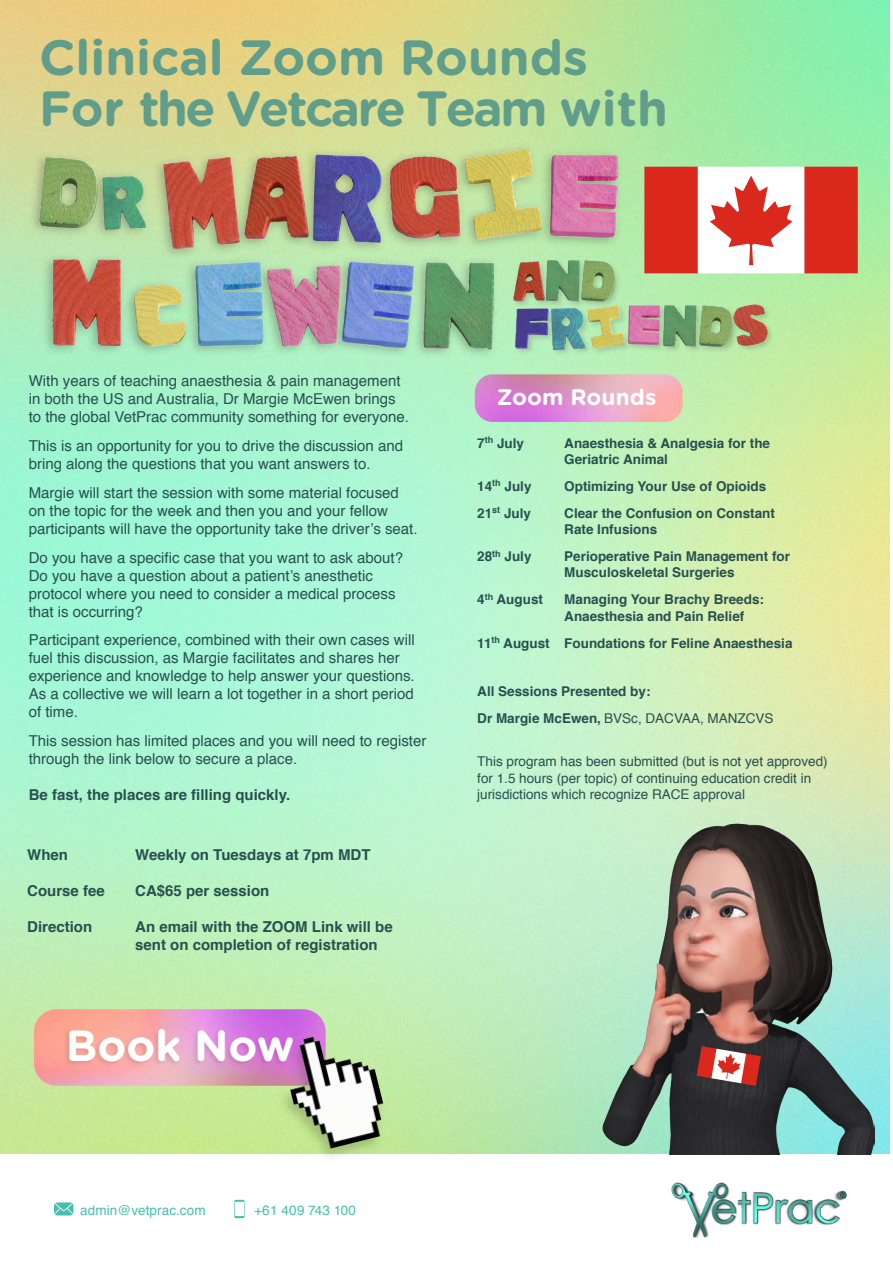
<style>
.page{position:relative;width:893px;height:1263px;background:#fff}
.page>*{position:absolute;margin:0;border:0;box-sizing:border-box;transform-origin:0 0}
.t1{font:700 49.5px/50.2px "Gotham Rounded";color:#609d8a}
.t2{font:700 43.65px "Gotham Rounded";color:#fff}
.t3{font:700 22.5px "Gotham Rounded";color:#fff}
.t4{font:15px/18px "Helvetica";color:#285050}
.t5{font:700 15px/18px "Helvetica";color:#285050}
.t6{font:700 13.5px/16.2px "Helvetica";color:#285050}
.t7{font:13.5px/16.2px "Helvetica";color:#285050}
.t8{font:13.5px "Helvetica";letter-spacing:.01em;color:#47bfaf}
.s1{font-weight:400}
</style>
<div class="page">
<img style="left:0;top:0;width:890px;height:1154px">
<img style="left:671px;top:1182px;width:176px;height:56px">
<img style="left:603px;top:824px;width:271px;height:330px">
<svg style="left:28px;top:142px;width:595px;height:218px;background:#bbe6ae"></svg>
<img style="left:163px;top:146px;width:454px;height:114px">
<img style="left:39px;top:252px;width:454px;height:98px">
<img style="left:39px;top:156px;width:114px;height:75px">
<img style="left:34px;top:1009px;width:292px;height:77px">
<svg style="left:63px;top:1028px;width:216px;height:40px;background:#e497b6"></svg>
<svg style="left:54px;top:1202px;width:19px;height:13px"></svg>
<svg style="left:234px;top:1200px;width:10px;height:18px"></svg>
<div style="left:277px;top:1035px;width:110px;height:129px;background:linear-gradient(to right,#fefefe,#fdfdfd)"></div>
<img style="left:279px;top:1024px;width:112px;height:130px">
<div style="left:512px;top:259px;width:263px;height:97px;background:#b4eeab"></div>
<img style="left:511px;top:248px;width:113px;height:53px">
<img style="left:506px;top:301px;width:265px;height:62px">
<img style="left:475px;top:374px;width:208px;height:48px">
<svg style="left:644px;top:167px;width:214px;height:106px"></svg>
<svg style="left:697px;top:1046px;width:64px;height:40px"></svg>
<h1 class="t1" style="left:39px;top:31px;width:631px">Clinical Zoom Rounds<br>For the Vetcare Team with</h1>
<p class="t4" style="left:29px;top:372px;width:382px">With years of teaching anaesthesia &amp; pain management in both the US and Australia, Dr Margie McEwen brings to the global VetPrac community something for everyone.</p>
<p class="t4" style="left:29px;top:437px;width:376px">This is an opportunity for you to drive the discussion and bring along the questions that you want answers to.</p>
<p class="t4" style="left:29px;top:484px;width:390px">Margie will start the session with some material focused on the topic for the week and then you and your fellow participants will have the opportunity take the driver’s seat.</p>
<p class="t4" style="left:29px;top:549px;width:376px">Do you have a specific case that you want to ask about?<br>Do you have a question about a patient’s anesthetic protocol where you need to consider a medical process that is occurring?</p>
<p class="t4" style="left:29px;top:632px;width:388px">Participant experience, combined with their own cases will fuel this discussion, as Margie facilitates and shares her experience and knowledge to help answer your questions.<br>As a collective we will learn a lot together in a short period of time.</p>
<p class="t4" style="left:29px;top:732px;width:399px">This session has limited places and you will need to register through the link below to secure a place.</p>
<p class="t5" style="left:29px;top:786px;width:263px">Be fast, the places are filling quickly.</p>
<p class="t5" style="left:27px;top:846px;width:42px">When</p>
<p class="t5" style="left:135px;top:846px;width:237px">Weekly on Tuesdays at 7pm MDT</p>
<p class="t5" style="left:27px;top:882px;width:79px">Course fee</p>
<p class="t5" style="left:135px;top:882px;width:136px">CA$65 per session</p>
<p class="t5" style="left:27px;top:918px;width:67px">Direction</p>
<p class="t5" style="left:135px;top:918px;width:259px">An email with the ZOOM Link will be sent on completion of registration</p>
<h2 class="t2" style="left:66px;top:1014px;width:230px">Book Now</h2>
<h3 class="t3" style="left:497px;top:380px;width:161px">Zoom Rounds</h3>
<p class="t6" style="left:477px;top:435px;width:48px">7<sup>th</sup> July</p>
<p class="t6" style="left:564px;top:435px;width:207px">Anaesthesia &amp; Analgesia for the<br>Geriatric Animal</p>
<p class="t6" style="left:477px;top:478px;width:56px">14<sup>th</sup> July</p>
<p class="t6" style="left:564px;top:478px;width:204px">Optimizing Your Use of Opioids</p>
<p class="t6" style="left:477px;top:505px;width:55px">21<sup>st</sup> July</p>
<p class="t6" style="left:564px;top:505px;width:212px">Clear the Confusion on Constant<br>Rate Infusions</p>
<p class="t6" style="left:477px;top:548px;width:56px">28<sup>th</sup> July</p>
<p class="t6" style="left:564px;top:548px;width:227px">Perioperative Pain Management for<br>Musculoskeletal Surgeries</p>
<p class="t6" style="left:477px;top:592px;width:67px">4<sup>th</sup> August</p>
<p class="t6" style="left:564px;top:592px;width:201px">Managing Your Brachy Breeds:<br>Anaesthesia and Pain Relief</p>
<p class="t6" style="left:477px;top:635px;width:317px">11<sup>th</sup> August Foundations for Feline Anaesthesia</p>
<p class="t6" style="left:477px;top:678px;width:298px;line-height:27px">All Sessions Presented by:<br>Dr Margie McEwen, <span class="s1">BVSc, DACVAA, MANZCVS</span></p>
<p class="t7" style="left:477px;top:754px;width:352px">This program has been submitted (but is not yet approved) for 1.5 hours (per topic) of continuing education credit in jurisdictions which recognize RACE approval</p>
<p class="t8" style="left:80px;top:1200px;width:127px">admin@vetprac.com</p>
<p class="t8" style="left:254px;top:1200px;width:103px">+61 409 743 100</p>
</div>
